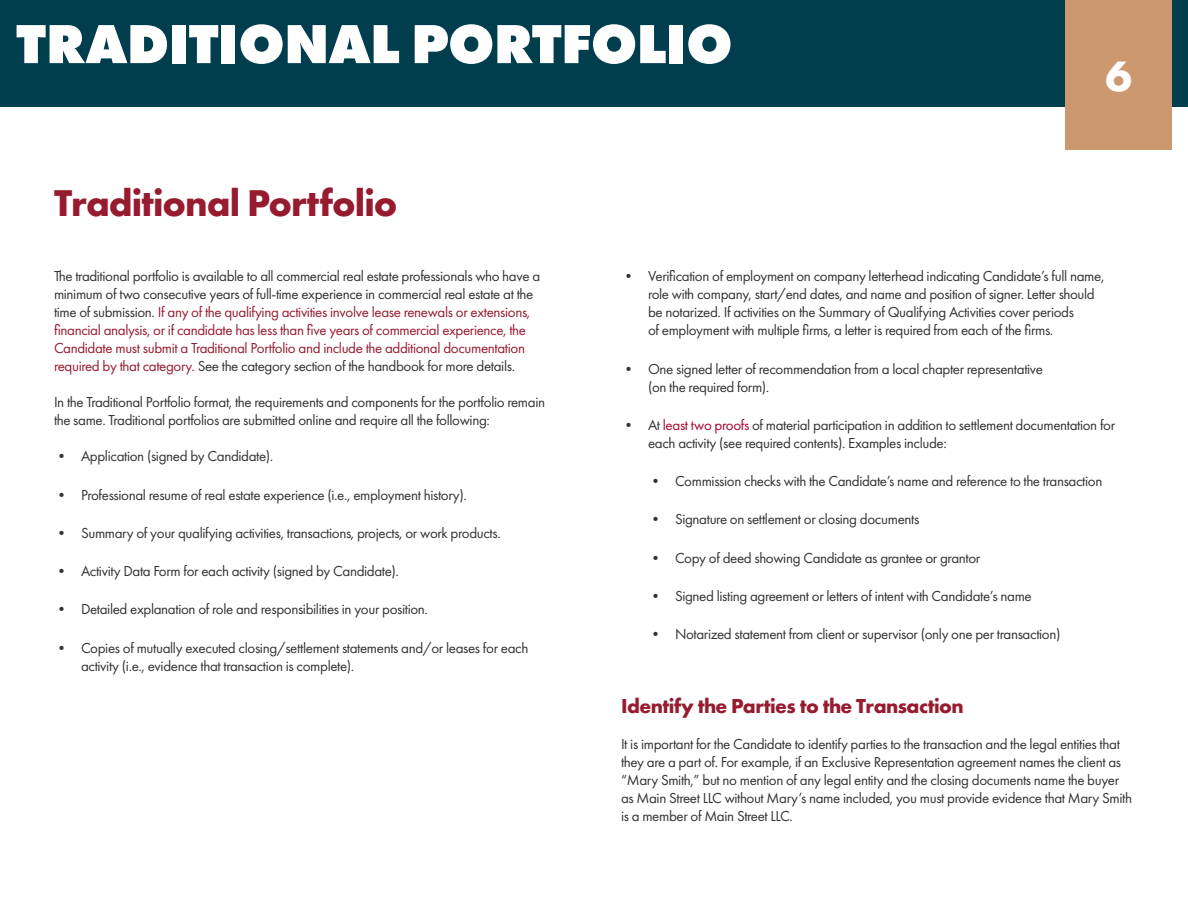
<style>
.page{position:relative;width:1188px;height:918px;background:#fff}
.page>*{position:absolute;margin:0;border:0;box-sizing:border-box;transform-origin:0 0}
.t1{font:800 57px "Futura PT";letter-spacing:-.015em;color:#fff}
.t2{font:700 39px "Futura";color:#fff}
.t3{font:700 38.7px "Futura PT";letter-spacing:-.025em;color:#971b2f}
.t4{font:700 21px "Futura PT";letter-spacing:-.025em;color:#971b2f}
.t5{font:15px/18px "Futura PT";letter-spacing:-.025em;color:#333}
.t6{font:15px/18px "Futura PT";letter-spacing:-.025em;color:#971b2f}
.s1{color:#333}
.s2{color:#a7062f}
</style>
<div class="page">
<div style="left:0;top:0;width:1188px;height:107px;background:#003e4e"></div>
<div style="left:1065px;top:0;width:107px;height:150px;background:#cc986f"></div>
<h1 class="t1" style="left:16px;top:8px;width:718px">TRADITIONAL PORTFOLIO</h1>
<h3 class="t3" style="left:54px;top:178px;width:345px">Traditional Portfolio</h3>
<h2 class="t2" style="left:1105px;top:48px;width:28px">6</h2>
<p class="t6" style="left:54px;top:267px;width:488px"><span class="s1">The traditional portfolio is available to all commercial real estate professionals who have a minimum of two consecutive years of full-time experience in commercial real estate at the time of submission.</span> If any of the qualifying activities involve lease renewals or extensions, financial analysis, or if candidate has less than five years of commercial experience, the Candidate must submit a Traditional Portfolio and include the additional documentation required by that category. <span class="s1">See the category section of the handbook for more details.</span></p>
<p class="t5" style="left:54px;top:393px;width:493px">In the Traditional Portfolio format, the requirements and components for the portfolio remain the same. Traditional portfolios are submitted online and require all the following:</p>
<p class="t5" style="left:54px;top:447px;width:221px">• Application (signed by Candidate).</p>
<p class="t5" style="left:54px;top:486px;width:414px">• Professional resume of real estate experience (i.e., employment history).</p>
<p class="t5" style="left:54px;top:524px;width:448px">• Summary of your qualifying activities, transactions, projects, or work products.</p>
<p class="t5" style="left:54px;top:562px;width:347px">• Activity Data Form for each activity (signed by Candidate).</p>
<p class="t5" style="left:54px;top:600px;width:376px">• Detailed explanation of role and responsibilities in your position.</p>
<p class="t5" style="left:81px;top:639px;width:449px;text-indent:-27px">• Copies of mutually executed closing/settlement statements and/or leases for each activity (i.e., evidence that transaction is complete).</p>
<p class="t5" style="left:648px;top:267px;width:458px;text-indent:-27px">• Verification of employment on company letterhead indicating Candidate’s full name, role with company, start/end dates, and name and position of signer. Letter should be notarized. If activities on the Summary of Qualifying Activities cover periods<br>of employment with multiple firms, a letter is required from each of the firms.</p>
<p class="t5" style="left:648px;top:360px;width:397px;text-indent:-27px">• One signed letter of recommendation from a local chapter representative (on the required form).</p>
<p class="t5" style="left:648px;top:416px;width:469px;text-indent:-27px">• At <span class="s2">least two proofs</span> of material participation in addition to settlement documentation for each activity (see required contents). Examples include:</p>
<p class="t5" style="left:648px;top:472px;width:456px">• Commission checks with the Candidate’s name and reference to the transaction</p>
<p class="t5" style="left:648px;top:510px;width:273px">• Signature on settlement or closing documents</p>
<p class="t5" style="left:648px;top:549px;width:334px">• Copy of deed showing Candidate as grantee or grantor</p>
<p class="t5" style="left:648px;top:587px;width:385px">• Signed listing agreement or letters of intent with Candidate’s name</p>
<p class="t5" style="left:648px;top:625px;width:414px">• Notarized statement from client or supervisor (only one per transaction)</p>
<h3 class="t4" style="left:621px;top:693px;width:344px">Identify the Parties to the Transaction</h3>
<p class="t5" style="left:621px;top:735px;width:513px">It is important for the Candidate to identify parties to the transaction and the legal entities that they are a part of. For example, if an Exclusive Representation agreement names the client as “Mary Smith,” but no mention of any legal entity and the closing documents name the buyer as Main Street LLC without Mary’s name included, you must provide evidence that Mary Smith is a member of Main Street LLC.</p>
</div>
